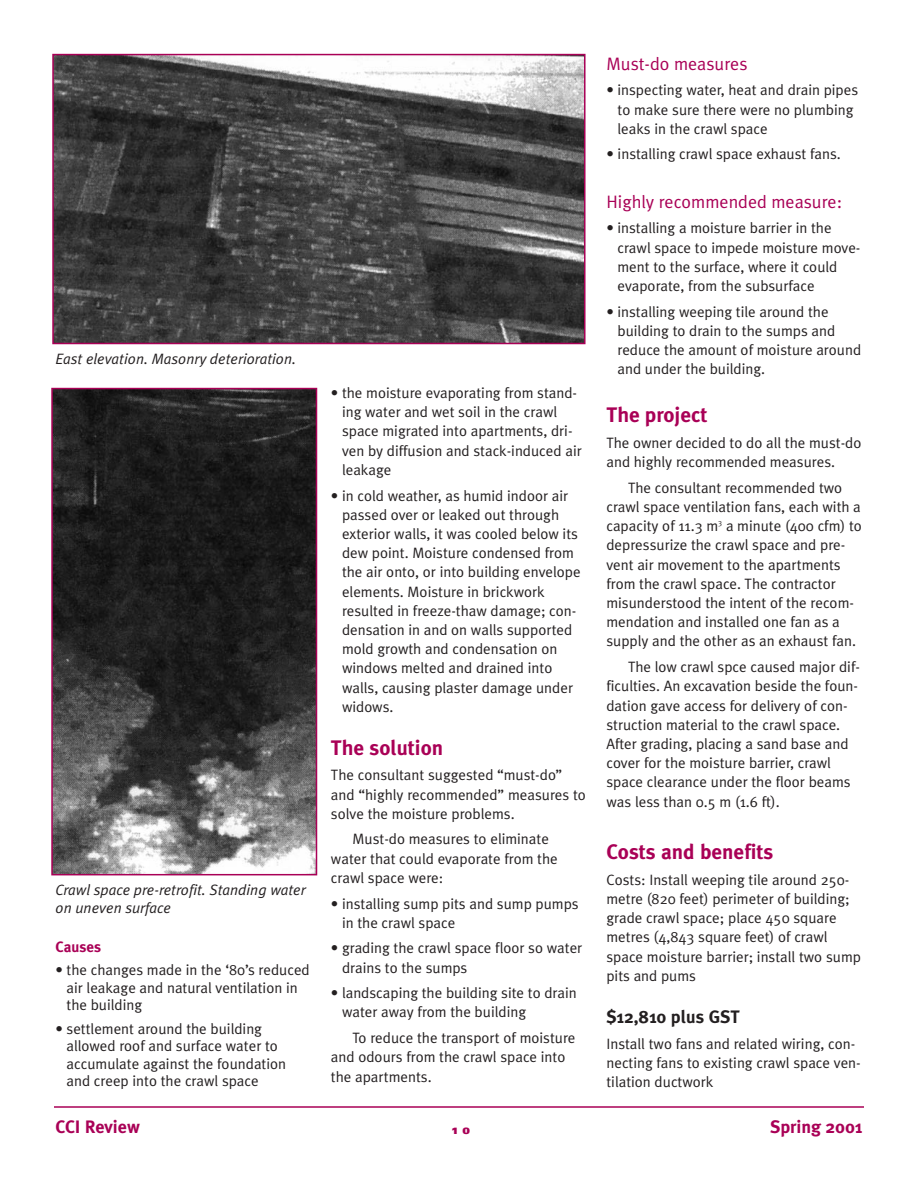
<style>
.page{position:relative;width:918px;height:1188px;background:#fff}
.page>*{position:absolute;margin:0;border:0;box-sizing:border-box;transform-origin:0 0}
.t1{font:700 21px "Meta Plus";color:#a90056}
.t2{font:18px "Meta Plus Normal";color:#a90056}
.t3{font:700 18px "Meta Plus";color:#a90056}
.t4{font:700 18px "Meta Plus";color:#231f20}
.t5{font:15px/19.2px "Meta Plus Normal";color:#231f20}
.t6{font:italic 15px/18px "Meta Plus Normal";color:#231f20}
.t7{font:700 15px "Meta Plus";color:#a90056}
.t8{font:900 expanded 9px "Univers";color:#a90056}
</style>
<div class="page">
<hr style="left:54px;top:1106px;width:810px;height:2px;background:#a90056">
<img style="left:55px;top:57px;width:528px;height:284px">
<div style="left:52px;top:54px;width:534px;height:290px;border:2px solid #a90056"></div>
<img style="left:54px;top:391px;width:260px;height:481px">
<div style="left:51px;top:388px;width:266px;height:487px;border:2px solid #a90056"></div>
<p class="t6" style="left:55px;top:352px;width:242px">East elevation. Masonry deterioration.</p>
<p class="t6" style="left:55px;top:883px;width:252px">Crawl space pre-retrofit. Standing water on uneven surface</p>
<p class="t7" style="left:56px;top:941px;width:47px">Causes</p>
<p class="t5" style="left:67px;top:963px;width:245px;line-height:17.4px;text-indent:-11px">• the changes made in the ‘80’s reduced air leakage and natural ventilation in the building</p>
<p class="t5" style="left:67px;top:1022px;width:221px;line-height:17.4px;text-indent:-11px">• settlement around the building allowed roof and surface water to accumulate against the foundation and creep into the crawl space</p>
<p class="t5" style="left:342px;top:385px;width:241px;text-indent:-11px">• the moisture evaporating from stand&shy;ing water and wet soil in the crawl space migrated into apartments, dri&shy;ven by diffusion and stack-induced air leakage</p>
<p class="t5" style="left:342px;top:487px;width:240px;text-indent:-11px">• in cold weather, as humid indoor air passed over or leaked out through exterior walls, it was cooled below its dew point. Moisture condensed from the air onto, or into building envelope elements. Moisture in brickwork resulted in freeze-thaw damage; con&shy;densation in and on walls supported mold growth and condensation on windows melted and drained into walls, causing plaster damage under widows.</p>
<h1 class="t1" style="left:331px;top:740px;width:114px">The solution</h1>
<p class="t5" style="left:331px;top:767px;width:256px">The consultant suggested “must-do” and “highly recommended” measures to solve the moisture problems.</p>
<p class="t5" style="left:331px;top:831px;width:228px;text-indent:22px">Must-do measures to eliminate water that could evaporate from the crawl space were:</p>
<p class="t5" style="left:342px;top:895px;width:238px;text-indent:-11px">• installing sump pits and sump pumps in the crawl space</p>
<p class="t5" style="left:342px;top:940px;width:242px;text-indent:-11px">• grading the crawl space floor so water drains to the sumps</p>
<p class="t5" style="left:342px;top:985px;width:236px;text-indent:-11px">• landscaping the building site to drain water away from the building</p>
<p class="t5" style="left:331px;top:1030px;width:246px;text-indent:22px">To reduce the transport of moisture and odours from the crawl space into the apartments.</p>
<p class="t2" style="left:606px;top:57px;width:143px">Must-do measures</p>
<p class="t5" style="left:618px;top:82px;width:242px;text-indent:-11px">• inspecting water, heat and drain pipes to make sure there were no plumbing leaks in the crawl space</p>
<p class="t5" style="left:606px;top:146px;width:236px">• installing crawl space exhaust fans.</p>
<p class="t2" style="left:606px;top:195px;width:237px">Highly recommended measure:</p>
<p class="t5" style="left:618px;top:220px;width:244px;text-indent:-11px">• installing a moisture barrier in the crawl space to impede moisture move&shy;ment to the surface, where it could evaporate, from the subsurface</p>
<p class="t5" style="left:618px;top:304px;width:245px;text-indent:-11px">• installing weeping tile around the building to drain to the sumps and reduce the amount of moisture around and under the building.</p>
<h1 class="t1" style="left:606px;top:408px;width:102px">The project</h1>
<p class="t5" style="left:606px;top:435px;width:257px">The owner decided to do all the must-do and highly recommended measures.</p>
<p class="t5" style="left:606px;top:480px;width:257px;text-indent:22px">The consultant recommended two crawl space ventilation fans, each with a capacity of 11.3 m<sup>3</sup> a minute (400 cfm) to depressurize the crawl space and pre&shy;vent air movement to the apartments from the crawl space. The contractor misunderstood the intent of the recom&shy;mendation and installed one fan as a supply and the other as an exhaust fan.</p>
<p class="t5" style="left:606px;top:659px;width:255px;text-indent:22px">The low crawl spce caused major dif&shy;ficulties. An excavation beside the foun&shy;dation gave access for delivery of con&shy;struction material to the crawl space.<br>After grading, placing a sand base and cover for the moisture barrier, crawl space clearance under the floor beams was less than 0.5 m (1.6 ft).</p>
<h1 class="t1" style="left:606px;top:844px;width:169px">Costs and benefits</h1>
<p class="t5" style="left:606px;top:872px;width:256px">Costs: Install weeping tile around 250- metre (820 feet) perimeter of building; grade crawl space; place 450 square metres (4,843 square feet) of crawl space moisture barrier; install two sump pits and pums</p>
<p class="t4" style="left:606px;top:1010px;width:135px">$12,810 plus GST</p>
<p class="t5" style="left:606px;top:1035px;width:256px">Install two fans and related wiring, con&shy;necting fans to existing crawl space ven&shy;tilation ductwork</p>
<p class="t3" style="left:56px;top:1121px;width:86px">CCI Review</p>
<p class="t8" style="left:451px;top:1128px;width:20px">1 0</p>
<p class="t3" style="left:770px;top:1121px;width:94px">Spring 2001</p>
</div>
